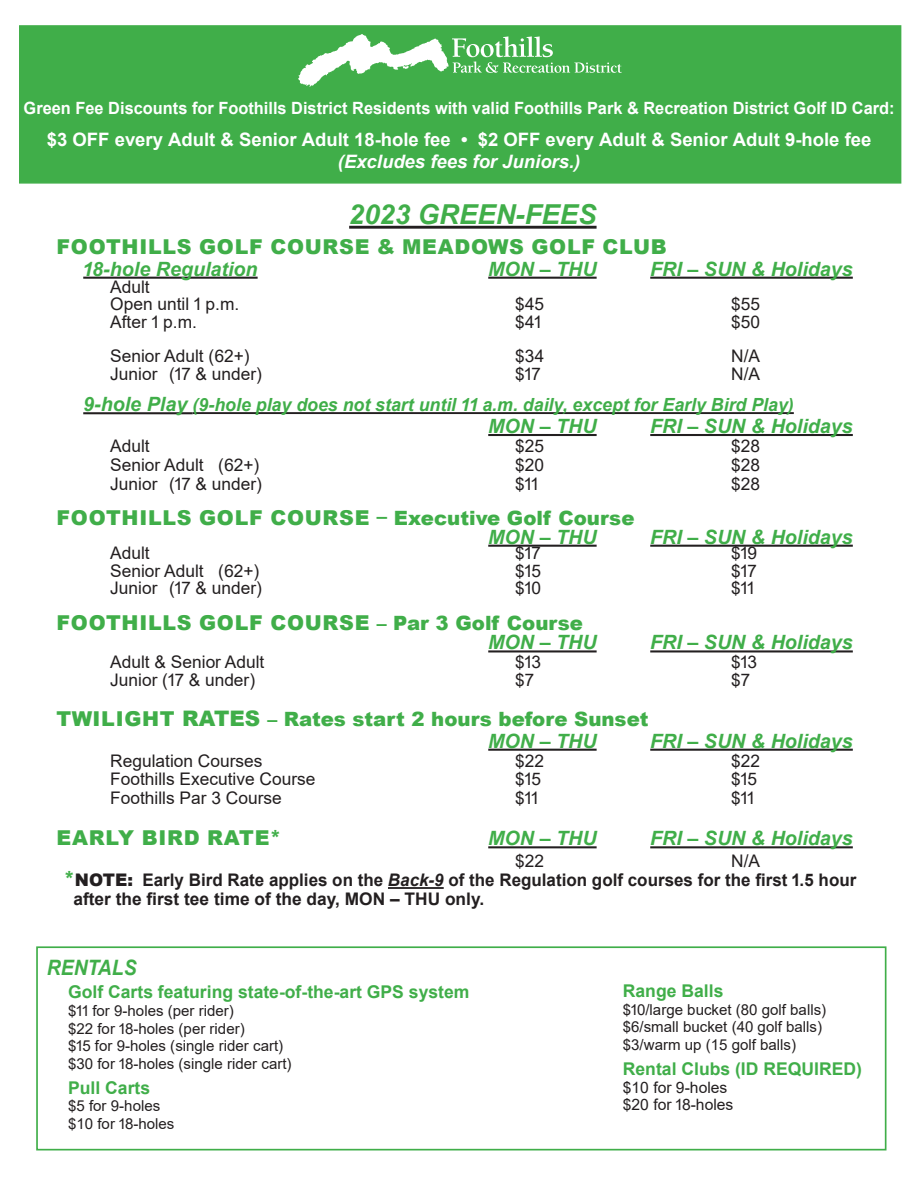
<style>
.page{position:relative;width:918px;height:1188px;background:#fff}
.page>*{position:absolute;margin:0;border:0;box-sizing:border-box;transform-origin:0 0}
.t1{font:italic 700 27.45px "Arial";color:#40ae49}
.t2{font:italic 700 21.23px "Arial";color:#40ae49;scale:.91 1}
.t3{font:900 20.48px "Arial";letter-spacing:.035em;color:#40ae49}
.t4{font:italic 700 19.73px "Arial";color:#40ae49}
.t5{font:900 19.73px "Arial";color:#40ae49}
.t6{font:700 18.52px "Arial";color:#fff}
.t7{font:italic 700 18.52px "Arial";color:#fff}
.t8{font:italic 700 18.15px "Arial";color:#40ae49}
.t9{font:700 17.55px "Arial";color:#40ae49}
.t10{font:17.33px "Arial";color:#231f20}
.t11{font:700 17.33px "Arial";color:#231f20}
.t12{font:700 16.88px "Arial";color:#fff}
.t13{font:15.67px "Arial";color:#231f20}
.t14{font:15.08px "Arial";color:#231f20}
.s1{font-size:19.73px}
.s2{font-size:20.48px}
.s3{font-size:21.38px}
.s4{font-weight:900;font-size:20.48px;color:#40ae49}
.s5{font-weight:900}
.s6{font-style:italic}
</style>
<div class="page">
<div style="left:19px;top:25px;width:882px;height:159px;background:#40ae49;border:2px solid #40ae49"></div>
<svg style="left:298px;top:34px;width:324px;height:53px"></svg>
<div style="left:36px;top:946px;width:851px;height:204px;border:2px solid #40ae49"></div>
<hr style="left:349px;top:226px;width:248px;height:3px;background:#231f20">
<hr style="left:83px;top:277px;width:175px;height:2px;background:#231f20">
<hr style="left:488px;top:277px;width:109px;height:2px;background:#231f20">
<hr style="left:650px;top:277px;width:203px;height:2px;background:#231f20">
<hr style="left:83px;top:412px;width:110px;height:2px;background:#231f20">
<hr style="left:193px;top:412px;width:601px;height:2px;background:#231f20">
<hr style="left:488px;top:434px;width:109px;height:2px;background:#231f20">
<hr style="left:650px;top:434px;width:203px;height:2px;background:#231f20">
<hr style="left:488px;top:545px;width:109px;height:2px;background:#231f20">
<hr style="left:650px;top:545px;width:203px;height:2px;background:#231f20">
<hr style="left:488px;top:650px;width:109px;height:2px;background:#231f20">
<hr style="left:650px;top:650px;width:203px;height:2px;background:#231f20">
<hr style="left:488px;top:749px;width:109px;height:2px;background:#231f20">
<hr style="left:650px;top:749px;width:203px;height:2px;background:#231f20">
<hr style="left:488px;top:846px;width:109px;height:2px;background:#231f20">
<hr style="left:650px;top:846px;width:203px;height:2px;background:#231f20">
<hr style="left:388px;top:887px;width:56px;height:2px;background:#231f20">
<p class="t12" style="left:24px;top:96px;width:873px">Green Fee Discounts for Foothills District Residents with valid Foothills Park &amp; Recreation District Golf ID Card:</p>
<p class="t6" style="left:47px;top:126px;width:826px">$3 OFF every Adult &amp; Senior Adult 18-hole fee • $2 OFF every Adult &amp; Senior Adult 9-hole fee</p>
<p class="t7" style="left:338px;top:149px;width:244px">(Excludes fees for Juniors.)</p>
<p class="t1" style="left:349px;top:196px;width:249px">2023 GREEN-FEES</p>
<p class="t3" style="left:57px;top:231px;width:612px">FOOTHILLS GOLF COURSE &amp; MEADOWS GOLF CLUB</p>
<p class="t4" style="left:83px;top:256px;width:176px">18-hole Regulation</p>
<p class="t4" style="left:488px;top:256px;width:110px">MON – THU</p>
<p class="t4" style="left:650px;top:256px;width:204px">FRI – SUN &amp; Holidays</p>
<p class="t10" style="left:110px;top:275px;width:41px">Adult</p>
<p class="t10" style="left:110px;top:292px;width:131px">Open until 1 p.m.</p>
<p class="t10" style="left:515px;top:292px;width:30px">$45</p>
<p class="t10" style="left:731px;top:292px;width:30px">$55</p>
<p class="t10" style="left:110px;top:310px;width:88px">After 1 p.m.</p>
<p class="t10" style="left:515px;top:310px;width:28px">$41</p>
<p class="t10" style="left:731px;top:310px;width:30px">$50</p>
<p class="t10" style="left:110px;top:344px;width:141px">Senior Adult (62+)</p>
<p class="t10" style="left:515px;top:344px;width:30px">$34</p>
<p class="t10" style="left:731px;top:344px;width:30px">N/A</p>
<p class="t10" style="left:110px;top:362px;width:153px">Junior (17 &amp; under)</p>
<p class="t10" style="left:515px;top:362px;width:27px">$17</p>
<p class="t10" style="left:731px;top:362px;width:30px">N/A</p>
<p class="t8" style="left:83px;top:393px;width:712px"><span class="s1">9-hole Play</span> (9-hole play does not start until 11 a.m. daily, except for Early Bird Play)</p>
<p class="t4" style="left:488px;top:413px;width:110px">MON – THU</p>
<p class="t4" style="left:650px;top:413px;width:204px">FRI – SUN &amp; Holidays</p>
<p class="t10" style="left:110px;top:434px;width:41px">Adult</p>
<p class="t10" style="left:515px;top:434px;width:30px">$25</p>
<p class="t10" style="left:731px;top:434px;width:30px">$28</p>
<p class="t10" style="left:110px;top:453px;width:151px">Senior Adult (62+)</p>
<p class="t10" style="left:515px;top:453px;width:30px">$20</p>
<p class="t10" style="left:731px;top:453px;width:30px">$28</p>
<p class="t10" style="left:110px;top:472px;width:153px">Junior (17 &amp; under)</p>
<p class="t10" style="left:515px;top:472px;width:25px">$11</p>
<p class="t10" style="left:731px;top:472px;width:30px">$28</p>
<p class="t3" style="left:57px;top:503px;width:579px">FOOTHILLS GOLF COURSE – <span class="s1">Executive Golf Course</span></p>
<p class="t4" style="left:488px;top:524px;width:110px">MON – THU</p>
<p class="t4" style="left:650px;top:524px;width:204px">FRI – SUN &amp; Holidays</p>
<p class="t10" style="left:110px;top:541px;width:41px">Adult</p>
<p class="t10" style="left:515px;top:541px;width:27px">$17</p>
<p class="t10" style="left:731px;top:541px;width:28px">$19</p>
<p class="t10" style="left:110px;top:559px;width:151px">Senior Adult (62+)</p>
<p class="t10" style="left:515px;top:559px;width:28px">$15</p>
<p class="t10" style="left:731px;top:559px;width:27px">$17</p>
<p class="t10" style="left:110px;top:576px;width:153px">Junior (17 &amp; under)</p>
<p class="t10" style="left:515px;top:576px;width:27px">$10</p>
<p class="t10" style="left:731px;top:576px;width:25px">$11</p>
<p class="t3" style="left:57px;top:608px;width:528px">FOOTHILLS GOLF COURSE <span class="s1">– Par 3 Golf Course</span></p>
<p class="t4" style="left:488px;top:629px;width:110px">MON – THU</p>
<p class="t4" style="left:650px;top:629px;width:204px">FRI – SUN &amp; Holidays</p>
<p class="t10" style="left:110px;top:650px;width:156px">Adult &amp; Senior Adult</p>
<p class="t10" style="left:515px;top:650px;width:27px">$13</p>
<p class="t10" style="left:731px;top:650px;width:27px">$13</p>
<p class="t10" style="left:110px;top:668px;width:146px">Junior (17 &amp; under)</p>
<p class="t10" style="left:515px;top:668px;width:20px">$7</p>
<p class="t10" style="left:731px;top:668px;width:20px">$7</p>
<p class="t5" style="left:57px;top:704px;width:593px"><span class="s2">TWILIGHT</span> <span class="s3">RATES</span> – Rates start 2 hours before Sunset</p>
<p class="t4" style="left:488px;top:728px;width:110px">MON – THU</p>
<p class="t4" style="left:650px;top:728px;width:204px">FRI – SUN &amp; Holidays</p>
<p class="t10" style="left:110px;top:749px;width:154px">Regulation Courses</p>
<p class="t10" style="left:515px;top:749px;width:30px">$22</p>
<p class="t10" style="left:731px;top:749px;width:30px">$22</p>
<p class="t10" style="left:110px;top:767px;width:207px">Foothills Executive Course</p>
<p class="t10" style="left:515px;top:767px;width:27px">$15</p>
<p class="t10" style="left:731px;top:767px;width:27px">$15</p>
<p class="t10" style="left:110px;top:786px;width:173px">Foothills Par 3 Course</p>
<p class="t10" style="left:515px;top:786px;width:25px">$11</p>
<p class="t10" style="left:731px;top:786px;width:25px">$11</p>
<p class="t3" style="left:57px;top:823px;width:226px">EARLY BIRD RATE*</p>
<p class="t4" style="left:488px;top:825px;width:110px">MON – THU</p>
<p class="t4" style="left:650px;top:825px;width:204px">FRI – SUN &amp; Holidays</p>
<p class="t10" style="left:515px;top:849px;width:30px">$22</p>
<p class="t10" style="left:731px;top:849px;width:30px">N/A</p>
<p class="t11" style="left:64px;top:868px;width:794px"><span class="s4">*</span><span class="s5">NOTE:</span> Early Bird Rate applies on the <span class="s6">Back-9</span> of the Regulation golf courses for the first 1.5 hour</p>
<p class="t11" style="left:73px;top:887px;width:412px">after the first tee time of the day, MON – THU only.</p>
<p class="t2" style="left:47px;top:954px;width:100px">RENTALS</p>
<p class="t9" style="left:68px;top:980px;width:403px">Golf Carts featuring state-of-the-art GPS system</p>
<p class="t14" style="left:68px;top:1000px;width:167px">$11 for 9-holes (per rider)</p>
<p class="t14" style="left:68px;top:1018px;width:178px">$22 for 18-holes (per rider)</p>
<p class="t14" style="left:68px;top:1035px;width:217px">$15 for 9-holes (single rider cart)</p>
<p class="t14" style="left:68px;top:1053px;width:225px">$30 for 18-holes (single rider cart)</p>
<p class="t9" style="left:68px;top:1075px;width:84px">Pull Carts</p>
<p class="t14" style="left:68px;top:1096px;width:94px">$5 for 9-holes</p>
<p class="t14" style="left:68px;top:1113px;width:108px">$10 for 18-holes</p>
<p class="t9" style="left:623px;top:979px;width:102px">Range Balls</p>
<p class="t14" style="left:623px;top:999px;width:205px">$10/large bucket (80 golf balls)</p>
<p class="t14" style="left:623px;top:1017px;width:201px">$6/small bucket (40 golf balls)</p>
<p class="t14" style="left:623px;top:1034px;width:175px">$3/warm up (15 golf balls)</p>
<p class="t9" style="left:623px;top:1057px;width:241px">Rental Clubs (ID REQUIRED)</p>
<p class="t13" style="left:623px;top:1076px;width:106px">$10 for 9-holes</p>
<p class="t13" style="left:623px;top:1094px;width:112px">$20 for 18-holes</p>
</div>
